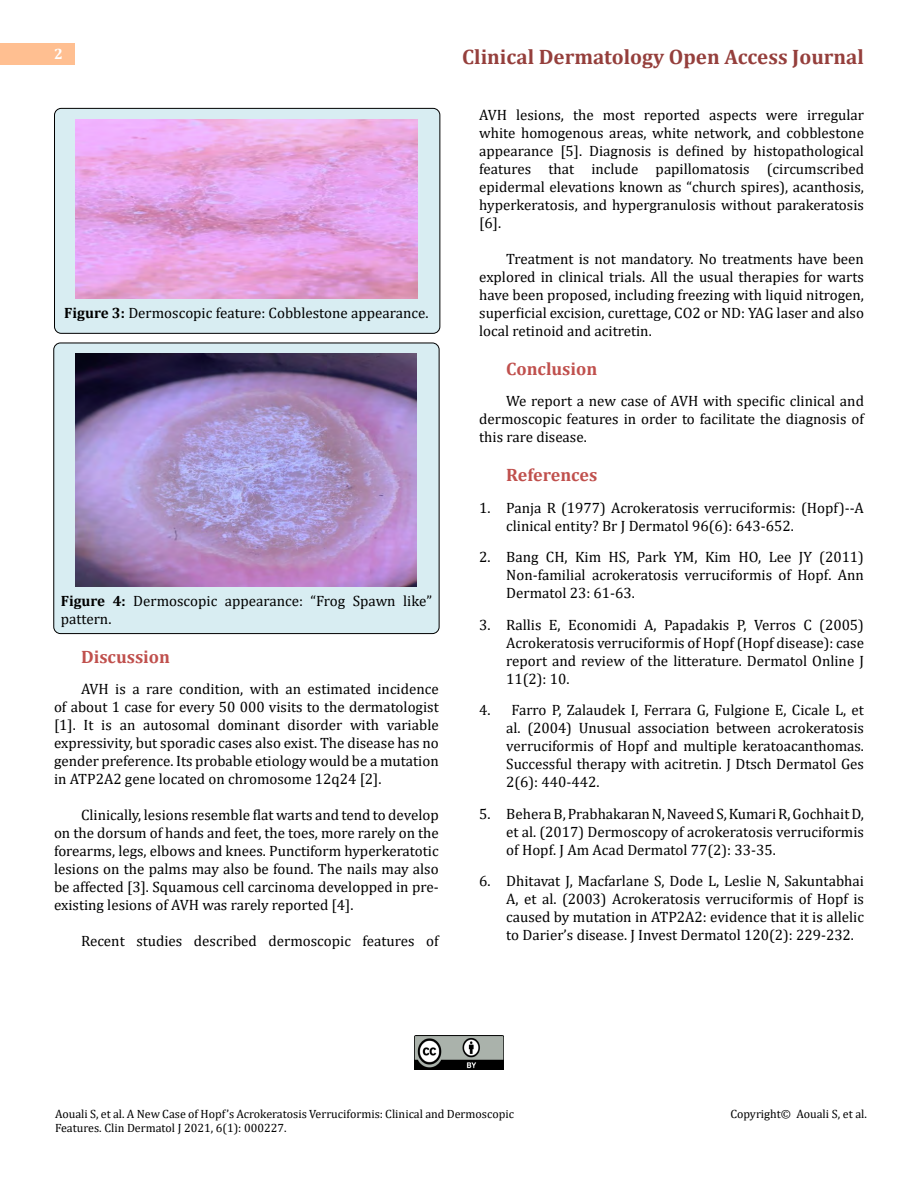
<style>
.page{position:relative;width:918px;height:1188px;background:#fff}
.page>*{position:absolute;margin:0;border:0;box-sizing:border-box;transform-origin:0 0}
.t1{font:700 21px "Cambria";color:#953f3c}
.t2{font:700 18px "Cambria";color:#c0504d}
.t3{font:15px/18px "Cambria";color:#000;text-align:justify}
.t4{font:700 15px "Cambria";color:#fff}
.t5{font:12px/14.4px "Cambria";color:#000}
.s1{font-weight:700}
</style>
<div class="page">
<div style="left:0;top:43px;width:75px;height:21px;background:#ffbf91"></div>
<div style="left:54px;top:343px;width:385px;height:291px;background:#d8edf2;border-radius:7px"></div>
<div style="left:53px;top:343px;width:387px;height:291px;border:1px solid #000;border-radius:7px"></div>
<div style="left:55px;top:108px;width:385px;height:225px;background:#d8edf2;border-radius:7px"></div>
<div style="left:54px;top:108px;width:386px;height:226px;border:1px solid #000;border-radius:7px"></div>
<img style="left:76px;top:120px;width:341px;height:179px">
<img style="left:76px;top:354px;width:341px;height:232px">
<img style="left:415px;top:1036px;width:88px;height:33px">
<p class="t4" style="left:54px;top:44px;width:10px">2</p>
<p class="t3" style="left:64px;top:303px;width:366px"><span class="s1">Figure 3:</span> Dermoscopic feature: Cobblestone appearance.</p>
<p class="t3" style="left:61px;top:591px;width:373px"><span class="s1">Figure 4:</span> Dermoscopic appearance: “Frog Spawn like” pattern.</p>
<p class="t2" style="left:81px;top:644px;width:91px">Discussion</p>
<p class="t3" style="left:54px;top:680px;width:386px;text-indent:27px">AVH is a rare condition, with an estimated incidence of about 1 case for every 50 000 visits to the dermatologist [1]. It is an autosomal dominant disorder with variable expressivity, but sporadic cases also exist. The disease has no gender preference. Its probable etiology would be a mutation in ATP2A2 gene located on chromosome 12q24 [2].</p>
<p class="t3" style="left:54px;top:806px;width:386px;text-indent:27px">Clinically, lesions resemble flat warts and tend to develop on the dorsum of hands and feet, the toes, more rarely on the forearms, legs, elbows and knees. Punctiform hyperkeratotic lesions on the palms may also be found. The nails may also be affected [3]. Squamous cell carcinoma developped in pre&shy;existing lesions of AVH was rarely reported [4].</p>
<p class="t3" style="left:81px;top:932px;width:359px">Recent studies described dermoscopic features of</p>
<h1 class="t1" style="left:462px;top:42px;width:403px">Clinical Dermatology Open Access Journal</h1>
<p class="t3" style="left:479px;top:105px;width:386px">AVH lesions, the most reported aspects were irregular white homogenous areas, white network, and cobblestone appearance [5]. Diagnosis is defined by histopathological features that include papillomatosis (circumscribed epidermal elevations known as “church spires), acanthosis, hyperkeratosis, and hypergranulosis without parakeratosis [6].</p>
<p class="t3" style="left:479px;top:249px;width:386px;text-indent:27px">Treatment is not mandatory. No treatments have been explored in clinical trials. All the usual therapies for warts have been proposed, including freezing with liquid nitrogen, superficial excision, curettage, CO2 or ND: YAG laser and also local retinoid and acitretin.</p>
<p class="t2" style="left:506px;top:356px;width:93px">Conclusion</p>
<p class="t3" style="left:479px;top:392px;width:386px;text-indent:27px">We report a new case of AVH with specific clinical and dermoscopic features in order to facilitate the diagnosis of this rare disease.</p>
<p class="t2" style="left:506px;top:462px;width:93px">References</p>
<p class="t3" style="left:506px;top:498px;width:359px;text-indent:-27px">1. Panja R (1977) Acrokeratosis verruciformis: (Hopf)--A clinical entity? Br J Dermatol 96(6): 643-652.</p>
<p class="t3" style="left:506px;top:548px;width:359px;text-indent:-27px">2. Bang CH, Kim HS, Park YM, Kim HO, Lee JY (2011)<br>Non-familial acrokeratosis verruciformis of Hopf. Ann Dermatol 23: 61-63.</p>
<p class="t3" style="left:506px;top:615px;width:359px;text-indent:-27px">3. Rallis E, Economidi A, Papadakis P, Verros C (2005)<br>Acrokeratosis verruciformis of Hopf (Hopf disease): case report and review of the litterature. Dermatol Online J 11(2): 10.</p>
<p class="t3" style="left:506px;top:701px;width:359px;text-indent:-27px">4. Farro P, Zalaudek I, Ferrara G, Fulgione E, Cicale L, et al. (2004) Unusual association between acrokeratosis verruciformis of Hopf and multiple keratoacanthomas.<br>Successful therapy with acitretin. J Dtsch Dermatol Ges 2(6): 440-442.</p>
<p class="t3" style="left:506px;top:804px;width:359px;text-indent:-27px">5. Behera B, Prabhakaran N, Naveed S, Kumari R, Gochhait D, et al. (2017) Dermoscopy of acrokeratosis verruciformis of Hopf. J Am Acad Dermatol 77(2): 33-35.</p>
<p class="t3" style="left:506px;top:872px;width:359px;text-indent:-27px">6. Dhitavat J, Macfarlane S, Dode L, Leslie N, Sakuntabhai A, et al. (2003) Acrokeratosis verruciformis of Hopf is caused by mutation in ATP2A2: evidence that it is allelic to Darier’s disease. J Invest Dermatol 120(2): 229-232.</p>
<p class="t5" style="left:55px;top:1106px;width:461px">Aouali S, et al. A New Case of Hopf’s Acrokeratosis Verruciformis: Clinical and Dermoscopic<br>Features. Clin Dermatol J 2021, 6(1): 000227.</p>
<p class="t5" style="left:730px;top:1106px;width:138px">Copyright© Aouali S, et al.</p>
</div>
